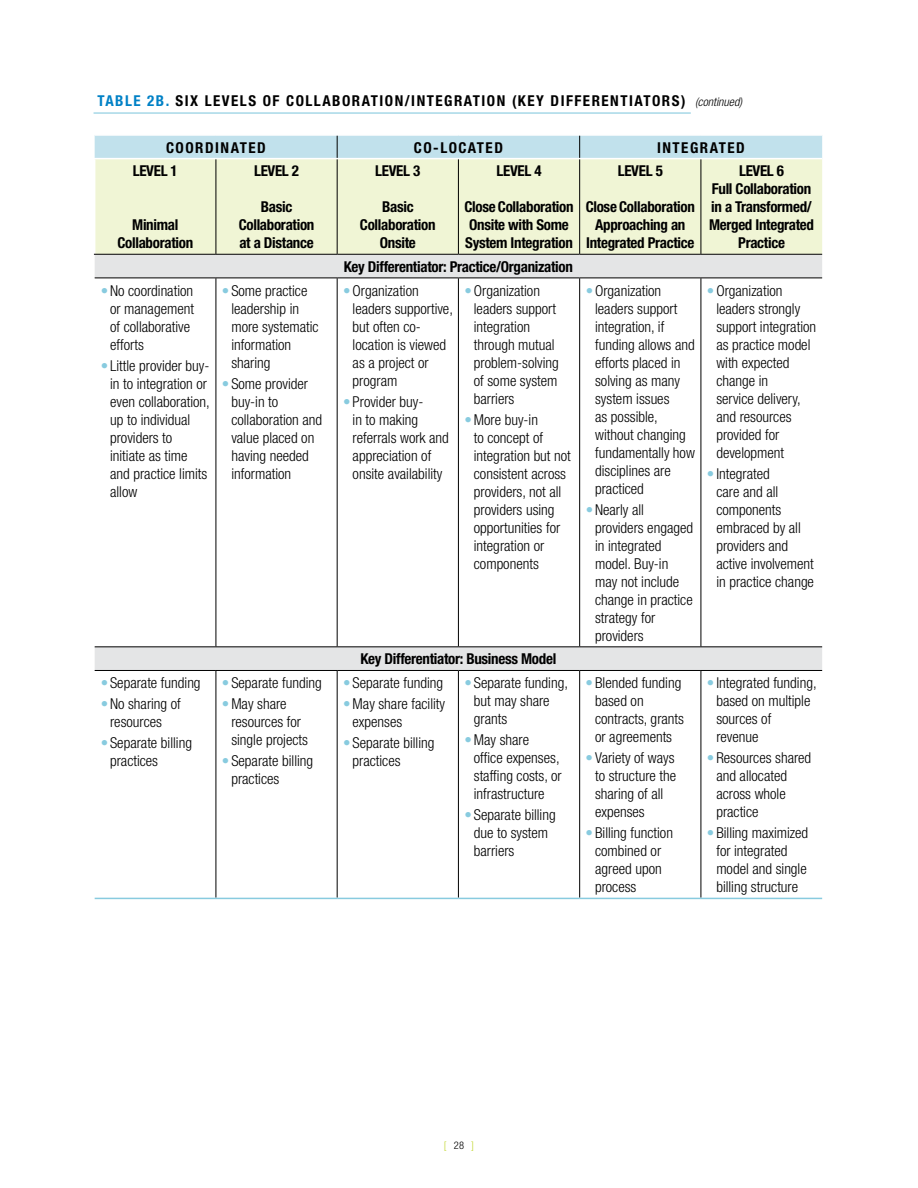
<style>
.page{position:relative;width:918px;height:1188px;background:#fff}
.page>*{position:absolute;margin:0;border:0;box-sizing:border-box;transform-origin:0 0}
.t1{font:300 condensed 15px/18px "Helvetica Neue";color:#000}
.t2{font:700 condensed 15px/18px "Helvetica Neue";letter-spacing:-.02em;color:#000;text-align:center}
.t3{font:700 condensed 15px "Helvetica Neue";color:#0081c6}
.t4{font:italic 300 condensed 12px "Helvetica Neue";color:#000}
.t5{font:300 condensed 10.5px "Helvetica Neue";color:#c1d72f}
.s1{color:#0081c6}
.s2{color:#88cbdf}
.s3{color:#000}
</style>
<div class="page">
<hr style="left:94px;top:112px;width:597px;height:2px;background:#88cbdf">
<div style="left:95px;top:159px;width:727px;height:95px;background:#f0f5d5"></div>
<svg style="left:95px;top:255px;width:727px;height:415px"></svg>
<hr style="left:216px;top:278px;width:1px;height:368px;background:#000">
<hr style="left:337px;top:278px;width:1px;height:368px;background:#000">
<hr style="left:458px;top:278px;width:1px;height:368px;background:#000">
<hr style="left:579px;top:278px;width:1px;height:368px;background:#000">
<hr style="left:701px;top:278px;width:1px;height:368px;background:#000">
<hr style="left:216px;top:671px;width:1px;height:227px;background:#000">
<hr style="left:337px;top:671px;width:1px;height:227px;background:#000">
<hr style="left:458px;top:671px;width:1px;height:227px;background:#000">
<hr style="left:579px;top:671px;width:1px;height:227px;background:#000">
<hr style="left:701px;top:671px;width:1px;height:227px;background:#000">
<hr style="left:94px;top:254px;width:122px;height:1px;background:#000">
<hr style="left:216px;top:254px;width:121px;height:1px;background:#000">
<hr style="left:337px;top:254px;width:121px;height:1px;background:#000">
<hr style="left:458px;top:254px;width:122px;height:1px;background:#000">
<hr style="left:580px;top:254px;width:121px;height:1px;background:#000">
<hr style="left:701px;top:254px;width:121px;height:1px;background:#000">
<hr style="left:95px;top:646px;width:121px;height:1px;background:#000">
<hr style="left:216px;top:646px;width:121px;height:1px;background:#000">
<hr style="left:337px;top:646px;width:121px;height:1px;background:#000">
<hr style="left:458px;top:646px;width:122px;height:1px;background:#000">
<hr style="left:580px;top:646px;width:121px;height:1px;background:#000">
<hr style="left:701px;top:646px;width:121px;height:1px;background:#000">
<div style="left:95px;top:135px;width:727px;height:23px;background:#c1e1ec"></div>
<hr style="left:337px;top:159px;width:1px;height:95px;background:#000">
<hr style="left:579px;top:159px;width:1px;height:95px;background:#000">
<hr style="left:216px;top:159px;width:1px;height:95px;background:#000">
<hr style="left:458px;top:159px;width:1px;height:95px;background:#000">
<hr style="left:701px;top:159px;width:1px;height:95px;background:#000">
<hr style="left:95px;top:898px;width:121px;height:1px;background:#88cbdf">
<hr style="left:216px;top:898px;width:121px;height:1px;background:#88cbdf">
<hr style="left:337px;top:898px;width:121px;height:1px;background:#88cbdf">
<hr style="left:458px;top:898px;width:122px;height:1px;background:#88cbdf">
<hr style="left:580px;top:898px;width:121px;height:1px;background:#88cbdf">
<hr style="left:701px;top:898px;width:121px;height:1px;background:#88cbdf">
<hr style="left:95px;top:278px;width:121px;height:1px;background:#000">
<hr style="left:216px;top:278px;width:121px;height:1px;background:#000">
<hr style="left:337px;top:278px;width:121px;height:1px;background:#000">
<hr style="left:458px;top:278px;width:122px;height:1px;background:#000">
<hr style="left:580px;top:278px;width:121px;height:1px;background:#000">
<hr style="left:701px;top:278px;width:121px;height:1px;background:#000">
<hr style="left:95px;top:670px;width:121px;height:1px;background:#000">
<hr style="left:216px;top:670px;width:121px;height:1px;background:#000">
<hr style="left:337px;top:670px;width:121px;height:1px;background:#000">
<hr style="left:458px;top:670px;width:122px;height:1px;background:#000">
<hr style="left:580px;top:670px;width:121px;height:1px;background:#000">
<hr style="left:701px;top:670px;width:121px;height:1px;background:#000">
<p class="t3" style="left:97px;top:91px;width:18px">Table</p>
<p class="t2" style="left:147px;top:91px;width:76px"><span class="s1">2B.</span> Six Levels</p>
<p class="t2" style="left:263px;top:91px;width:43px">of Collaboration</p>
<p class="t2" style="left:405px;top:91px;width:22px">/Integration</p>
<p class="t2" style="left:512px;top:91px;width:81px">(key di fferentiators</p>
<p class="t2" style="left:681px;top:91px;width:6px">)</p>
<p class="t2" style="left:166px;top:138px;width:10px">coordinated</p>
<p class="t2" style="left:414px;top:138px;width:37px">co-located</p>
<p class="t2" style="left:657px;top:138px;width:10px">integrated</p>
<p class="t2" style="left:133px;top:162px;width:47px">LEVEL 1</p>
<p class="t4" style="left:695px;top:95px;width:48px">(continued)</p>
<p class="t2" style="left:254px;top:162px;width:8px">level</p>
<p class="t2" style="left:292px;top:162px;width:9px">2</p>
<p class="t2" style="left:239px;top:198px;width:77px">Basic<br>Collaboration at a Distance</p>
<p class="t2" style="left:375px;top:162px;width:47px">LEVEL 3</p>
<p class="t2" style="left:360px;top:198px;width:77px">Basic<br>Collaboration<br>Onsite</p>
<p class="t2" style="left:497px;top:162px;width:47px">LEVEL 4</p>
<p class="t2" style="left:464px;top:198px;width:111px;text-align:left">Close Collaboration<br>Onsite with Some<br>System Integration</p>
<p class="t2" style="left:618px;top:162px;width:47px">LEVEL 5</p>
<p class="t2" style="left:586px;top:198px;width:111px">Close Collaboration<br>Approaching an<br>Integrated Practice</p>
<p class="t2" style="left:709px;top:162px;width:107px">LEVEL 6<br>Full Collaboration in a Transformed/<br>Merged Integrated<br>Practice</p>
<p class="t2" style="left:117px;top:216px;width:77px">Minimal<br>Collaboration</p>
<p class="t1" style="left:110px;top:281px;width:85px;text-indent:-9px"><span class="s2">•</span> No coordination or management of collaborative efforts</p>
<p class="t1" style="left:110px;top:356px;width:101px;text-indent:-9px"><span class="s2">•</span> Little provider buy&shy;in to integration or even collaboration, up to individual providers to initiate as time and practice limits allow</p>
<p class="t1" style="left:231px;top:281px;width:89px;text-indent:-9px"><span class="s2">•</span> Some practice leadership in more systematic information sharing</p>
<p class="t1" style="left:231px;top:374px;width:92px;text-indent:-9px"><span class="s2">•</span> Some provider buy-in to collaboration and value placed on having needed information</p>
<p class="t1" style="left:101px;top:674px;width:101px"><span class="s2">•</span> Separate funding</p>
<p class="t1" style="left:110px;top:695px;width:72px;text-indent:-9px"><span class="s2">•</span> No sharing of resources</p>
<p class="t1" style="left:110px;top:734px;width:83px;text-indent:-9px"><span class="s2">•</span> Separate billing practices</p>
<p class="t1" style="left:222px;top:674px;width:101px"><span class="s2">•</span> Separate funding</p>
<p class="t1" style="left:231px;top:695px;width:78px;text-indent:-9px"><span class="s2">•</span> May share resources for single projects</p>
<p class="t1" style="left:231px;top:752px;width:83px;text-indent:-9px"><span class="s2">•</span> Separate billing practices</p>
<p class="t2" style="left:344px;top:257px;width:231px">Key Differentiator: Practice/Organization</p>
<p class="t1" style="left:353px;top:281px;width:102px;text-indent:-9px"><span class="s2">•</span> Organization leaders supportive, but often co&shy;location is viewed as a project or program</p>
<p class="t1" style="left:353px;top:392px;width:98px;text-indent:-9px"><span class="s2">•</span> Provider buy-<br>in to making referrals work and appreciation of onsite availability</p>
<p class="t1" style="left:474px;top:281px;width:86px;text-indent:-9px"><span class="s2">•</span> Organization leaders support integration through mutual problem-solving of some system barriers</p>
<p class="t1" style="left:474px;top:410px;width:98px;text-indent:-9px"><span class="s2">•</span> More buy-in<br>to concept of integration but not consistent across providers, not all providers using opportunities for integration or components</p>
<p class="t2" style="left:361px;top:650px;width:197px">Key Differentiator: Business Model</p>
<p class="t1" style="left:343px;top:674px;width:101px"><span class="s2">•</span> Separate funding</p>
<p class="t1" style="left:353px;top:695px;width:94px;text-indent:-9px"><span class="s2">•</span> May share facility expenses</p>
<p class="t1" style="left:353px;top:734px;width:83px;text-indent:-9px"><span class="s2">•</span> Separate billing practices</p>
<p class="t1" style="left:474px;top:674px;width:96px;text-indent:-9px"><span class="s2">•</span> Separate funding, but may share grants</p>
<p class="t1" style="left:474px;top:731px;width:89px;text-indent:-9px"><span class="s2">•</span> May share office expenses, staffing costs, or infrastructure</p>
<p class="t1" style="left:474px;top:806px;width:83px;text-indent:-9px"><span class="s2">•</span> Separate billing due to system barriers</p>
<p class="t1" style="left:595px;top:281px;width:101px;text-indent:-9px"><span class="s2">•</span> Organization leaders support integration, if funding allows and efforts placed in solving as many system issues<br>as possible, without changing fundamentally how disciplines are practiced</p>
<p class="t1" style="left:595px;top:500px;width:100px;text-indent:-9px"><span class="s2">•</span> Nearly all providers engaged in integrated model. Buy-in may not include change in practice strategy for providers</p>
<p class="t1" style="left:716px;top:281px;width:101px;text-indent:-9px"><span class="s2">•</span> Organization leaders strongly support integration as practice model with expected change in<br>service delivery, and resources provided for development</p>
<p class="t1" style="left:716px;top:464px;width:99px;text-indent:-9px"><span class="s2">•</span> Integrated<br>care and all components embraced by all providers and active involvement in practice change</p>
<p class="t1" style="left:595px;top:674px;width:90px;text-indent:-9px"><span class="s2">•</span> Blended funding based on contracts, grants or agreements</p>
<p class="t1" style="left:595px;top:749px;width:83px;text-indent:-9px"><span class="s2">•</span> Variety of ways to structure the sharing of all expenses</p>
<p class="t1" style="left:595px;top:824px;width:79px;text-indent:-9px"><span class="s2">•</span> Billing function combined or agreed upon process</p>
<p class="t1" style="left:716px;top:674px;width:102px;text-indent:-9px"><span class="s2">•</span> Integrated funding, based on multiple sources of revenue</p>
<p class="t1" style="left:716px;top:749px;width:96px;text-indent:-9px"><span class="s2">•</span> Resources shared and allocated across whole practice</p>
<p class="t1" style="left:716px;top:824px;width:93px;text-indent:-9px"><span class="s2">•</span> Billing maximized for integrated model and single billing structure</p>
<p class="t5" style="left:444px;top:1139px;width:32px">[ <span class="s3">28</span> ]</p>
</div>
